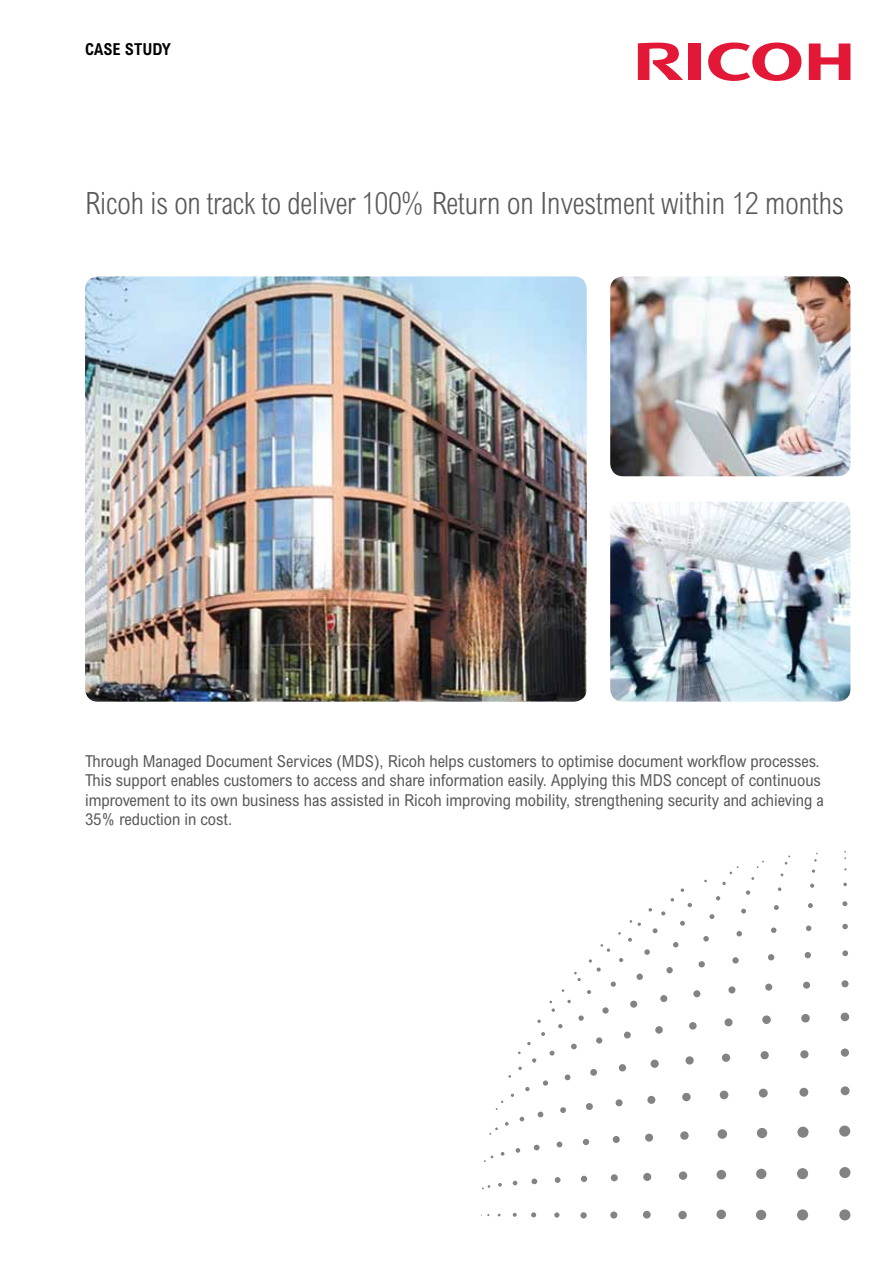
<style>
.page{position:relative;width:893px;height:1263px;background:#fff}
.page>*{position:absolute;margin:0;border:0;box-sizing:border-box;transform-origin:0 0}
.t1{font:300 condensed 30.75px "Arial MT Std";color:#58595b}
.t2{font:condensed 16.5px/19.5px "Arial MT Std";color:#58595b}
.t3{font:700 condensed 16.5px "Arial MT Std";color:#000}
</style>
<div class="page">
<div style="left:797px;top:1209px;width:11px;height:11px;background:#848383;border-radius:50%"></div>
<div style="left:839px;top:1209px;width:11px;height:11px;background:#848383;border-radius:50%"></div>
<div style="left:716px;top:1209px;width:10px;height:10px;background:#848383;border-radius:50%"></div>
<div style="left:678px;top:1211px;width:9px;height:8px;background:#848383;border-radius:50%"></div>
<div style="left:643px;top:1211px;width:8px;height:7px;background:#848383;border-radius:50%"></div>
<div style="left:610px;top:1211px;width:7px;height:7px;background:#848383;border-radius:50%"></div>
<div style="left:643px;top:1173px;width:8px;height:8px;background:#848383;border-radius:50%"></div>
<div style="left:645px;top:1133px;width:8px;height:9px;background:#848383;border-radius:50%"></div>
<div style="left:647px;top:1096px;width:8px;height:8px;background:#848383;border-radius:50%"></div>
<div style="left:611px;top:1174px;width:7px;height:7px;background:#848383;border-radius:50%"></div>
<div style="left:613px;top:1136px;width:7px;height:7px;background:#848383;border-radius:50%"></div>
<div style="left:616px;top:1099px;width:7px;height:7px;background:#848383;border-radius:50%"></div>
<div style="left:580px;top:1212px;width:7px;height:6px;background:#848383;border-radius:50%"></div>
<svg style="left:581px;top:1176px;width:6px;height:6px"></svg>
<svg style="left:583px;top:1139px;width:6px;height:6px"></svg>
<div style="left:586px;top:1103px;width:7px;height:7px;background:#848383;border-radius:50%"></div>
<svg style="left:554px;top:1212px;width:5px;height:5px"></svg>
<svg style="left:555px;top:1177px;width:5px;height:6px"></svg>
<svg style="left:557px;top:1141px;width:5px;height:6px"></svg>
<svg style="left:560px;top:1107px;width:6px;height:6px"></svg>
<svg style="left:565px;top:1074px;width:5px;height:6px"></svg>
<svg style="left:531px;top:1212px;width:5px;height:5px"></svg>
<svg style="left:531px;top:1178px;width:6px;height:6px"></svg>
<svg style="left:534px;top:1145px;width:5px;height:5px"></svg>
<svg style="left:538px;top:1111px;width:5px;height:6px"></svg>
<svg style="left:543px;top:1080px;width:5px;height:6px"></svg>
<svg style="left:525px;top:1087px;width:5px;height:4px"></svg>
<svg style="left:513px;top:1213px;width:4px;height:4px"></svg>
<svg style="left:513px;top:1181px;width:4px;height:4px"></svg>
<svg style="left:516px;top:1148px;width:4px;height:5px"></svg>
<svg style="left:520px;top:1117px;width:4px;height:4px"></svg>
<svg style="left:498px;top:1183px;width:4px;height:3px"></svg>
<svg style="left:505px;top:1122px;width:4px;height:4px"></svg>
<svg style="left:484px;top:1155px;width:9px;height:7px"></svg>
<svg style="left:489px;top:1127px;width:9px;height:8px"></svg>
<svg style="left:619px;top:958px;width:4px;height:4px"></svg>
<svg style="left:644px;top:949px;width:6px;height:6px"></svg>
<svg style="left:673px;top:942px;width:5px;height:5px"></svg>
<svg style="left:703px;top:936px;width:6px;height:5px"></svg>
<svg style="left:736px;top:931px;width:6px;height:5px"></svg>
<svg style="left:771px;top:927px;width:5px;height:6px"></svg>
<svg style="left:806px;top:925px;width:5px;height:6px"></svg>
<svg style="left:842px;top:924px;width:6px;height:5px"></svg>
<svg style="left:842px;top:901px;width:5px;height:5px"></svg>
<svg style="left:808px;top:903px;width:5px;height:5px"></svg>
<svg style="left:774px;top:905px;width:5px;height:5px"></svg>
<svg style="left:741px;top:909px;width:5px;height:4px"></svg>
<svg style="left:709px;top:914px;width:5px;height:5px"></svg>
<svg style="left:680px;top:921px;width:5px;height:5px"></svg>
<svg style="left:653px;top:928px;width:5px;height:5px"></svg>
<svg style="left:628px;top:938px;width:4px;height:4px"></svg>
<svg style="left:589px;top:959px;width:12px;height:12px"></svg>
<svg style="left:574px;top:972px;width:7px;height:9px"></svg>
<svg style="left:600px;top:944px;width:10px;height:8px"></svg>
<svg style="left:648px;top:908px;width:4px;height:4px"></svg>
<svg style="left:681px;top:888px;width:3px;height:4px"></svg>
<svg style="left:729px;top:866px;width:9px;height:8px"></svg>
<svg style="left:722px;top:882px;width:4px;height:3px"></svg>
<svg style="left:716px;top:896px;width:4px;height:4px"></svg>
<svg style="left:688px;top:903px;width:4px;height:4px"></svg>
<svg style="left:746px;top:890px;width:4px;height:5px"></svg>
<svg style="left:778px;top:887px;width:3px;height:4px"></svg>
<svg style="left:810px;top:884px;width:4px;height:4px"></svg>
<svg style="left:843px;top:883px;width:4px;height:3px"></svg>
<svg style="left:812px;top:869px;width:3px;height:4px"></svg>
<svg style="left:785px;top:855px;width:5px;height:9px"></svg>
<svg style="left:661px;top:911px;width:4px;height:4px"></svg>
<svg style="left:527px;top:1042px;width:4px;height:3px"></svg>
<svg style="left:541px;top:1032px;width:4px;height:4px"></svg>
<svg style="left:558px;top:1024px;width:4px;height:4px"></svg>
<svg style="left:578px;top:1015px;width:6px;height:6px"></svg>
<div style="left:602px;top:1007px;width:7px;height:6px;background:#848383;border-radius:50%"></div>
<div style="left:630px;top:1000px;width:7px;height:8px;background:#848383;border-radius:50%"></div>
<div style="left:660px;top:995px;width:7px;height:7px;background:#848383;border-radius:50%"></div>
<div style="left:693px;top:990px;width:7px;height:7px;background:#848383;border-radius:50%"></div>
<div style="left:728px;top:986px;width:7px;height:7px;background:#848383;border-radius:50%"></div>
<div style="left:765px;top:983px;width:7px;height:8px;background:#848383;border-radius:50%"></div>
<div style="left:803px;top:982px;width:7px;height:7px;background:#848383;border-radius:50%"></div>
<div style="left:841px;top:980px;width:7px;height:7px;background:#848383;border-radius:50%"></div>
<svg style="left:842px;top:950px;width:6px;height:6px"></svg>
<svg style="left:805px;top:952px;width:6px;height:6px"></svg>
<svg style="left:768px;top:954px;width:6px;height:6px"></svg>
<div style="left:732px;top:957px;width:7px;height:6px;background:#848383;border-radius:50%"></div>
<div style="left:698px;top:961px;width:7px;height:6px;background:#848383;border-radius:50%"></div>
<div style="left:666px;top:967px;width:7px;height:6px;background:#848383;border-radius:50%"></div>
<div style="left:637px;top:973px;width:6px;height:7px;background:#848383;border-radius:50%"></div>
<svg style="left:611px;top:981px;width:5px;height:6px"></svg>
<svg style="left:587px;top:990px;width:4px;height:4px"></svg>
<svg style="left:567px;top:1000px;width:4px;height:3px"></svg>
<svg style="left:549px;top:1001px;width:6px;height:11px"></svg>
<svg style="left:537px;top:1019px;width:4px;height:4px"></svg>
<svg style="left:518px;top:1066px;width:4px;height:4px"></svg>
<svg style="left:532px;top:1058px;width:4px;height:4px"></svg>
<svg style="left:550px;top:1051px;width:4px;height:4px"></svg>
<svg style="left:571px;top:1044px;width:6px;height:5px"></svg>
<svg style="left:596px;top:1037px;width:6px;height:6px"></svg>
<div style="left:624px;top:1031px;width:7px;height:7px;background:#848383;border-radius:50%"></div>
<div style="left:655px;top:1026px;width:8px;height:8px;background:#848383;border-radius:50%"></div>
<div style="left:689px;top:1022px;width:8px;height:7px;background:#848383;border-radius:50%"></div>
<div style="left:724px;top:1018px;width:9px;height:8px;background:#848383;border-radius:50%"></div>
<div style="left:762px;top:1015px;width:9px;height:9px;background:#848383;border-radius:50%"></div>
<div style="left:801px;top:1014px;width:9px;height:8px;background:#848383;border-radius:50%"></div>
<div style="left:841px;top:1013px;width:8px;height:8px;background:#848383;border-radius:50%"></div>
<div style="left:756px;top:1210px;width:10px;height:10px;background:#848383;border-radius:50%"></div>
<div style="left:797px;top:1168px;width:11px;height:11px;background:#848383;border-radius:50%"></div>
<div style="left:797px;top:1126px;width:11px;height:12px;background:#848383;border-radius:50%"></div>
<div style="left:839px;top:1167px;width:11px;height:11px;background:#848383;border-radius:50%"></div>
<div style="left:839px;top:1125px;width:11px;height:11px;background:#848383;border-radius:50%"></div>
<div style="left:717px;top:1170px;width:9px;height:9px;background:#848383;border-radius:50%"></div>
<div style="left:718px;top:1129px;width:9px;height:10px;background:#848383;border-radius:50%"></div>
<div style="left:720px;top:1091px;width:8px;height:8px;background:#848383;border-radius:50%"></div>
<div style="left:679px;top:1171px;width:8px;height:9px;background:#848383;border-radius:50%"></div>
<div style="left:680px;top:1131px;width:9px;height:9px;background:#848383;border-radius:50%"></div>
<div style="left:682px;top:1093px;width:9px;height:8px;background:#848383;border-radius:50%"></div>
<div style="left:756px;top:1169px;width:10px;height:10px;background:#848383;border-radius:50%"></div>
<div style="left:757px;top:1128px;width:10px;height:10px;background:#848383;border-radius:50%"></div>
<div style="left:759px;top:1089px;width:9px;height:8px;background:#848383;border-radius:50%"></div>
<div style="left:799px;top:1088px;width:9px;height:9px;background:#848383;border-radius:50%"></div>
<div style="left:841px;top:1086px;width:9px;height:9px;background:#848383;border-radius:50%"></div>
<div style="left:841px;top:1048px;width:8px;height:9px;background:#848383;border-radius:50%"></div>
<div style="left:800px;top:1050px;width:8px;height:8px;background:#848383;border-radius:50%"></div>
<div style="left:761px;top:1051px;width:8px;height:8px;background:#848383;border-radius:50%"></div>
<div style="left:722px;top:1053px;width:8px;height:9px;background:#848383;border-radius:50%"></div>
<div style="left:685px;top:1056px;width:9px;height:8px;background:#848383;border-radius:50%"></div>
<div style="left:651px;top:1060px;width:8px;height:8px;background:#848383;border-radius:50%"></div>
<div style="left:619px;top:1064px;width:7px;height:7px;background:#848383;border-radius:50%"></div>
<div style="left:590px;top:1069px;width:7px;height:7px;background:#848383;border-radius:50%"></div>
<img style="left:610px;top:276px;width:240px;height:200px">
<img style="left:610px;top:502px;width:240px;height:200px">
<svg style="left:708px;top:43px;width:93px;height:38px"></svg>
<svg style="left:809px;top:43px;width:41px;height:37px"></svg>
<div style="left:689px;top:43px;width:12px;height:37px;background:#e31837"></div>
<svg style="left:638px;top:43px;width:45px;height:37px"></svg>
<img style="left:85px;top:276px;width:502px;height:426px">
<p class="t3" style="left:85px;top:39px;width:87px">CASE STUDY</p>
<h1 class="t1" style="left:85px;top:185px;width:760px">Ricoh is on track to deliver 100% Return on Investment within 12 months</h1>
<p class="t2" style="left:85px;top:752px;width:740px">Through Managed Document Services (MDS), Ricoh helps customers to optimise document workflow processes.<br>This support enables customers to access and share information easily. Applying this MDS concept of continuous improvement to its own business has assisted in Ricoh improving mobility, strengthening security and achieving a 35% reduction in cost.</p>
</div>
